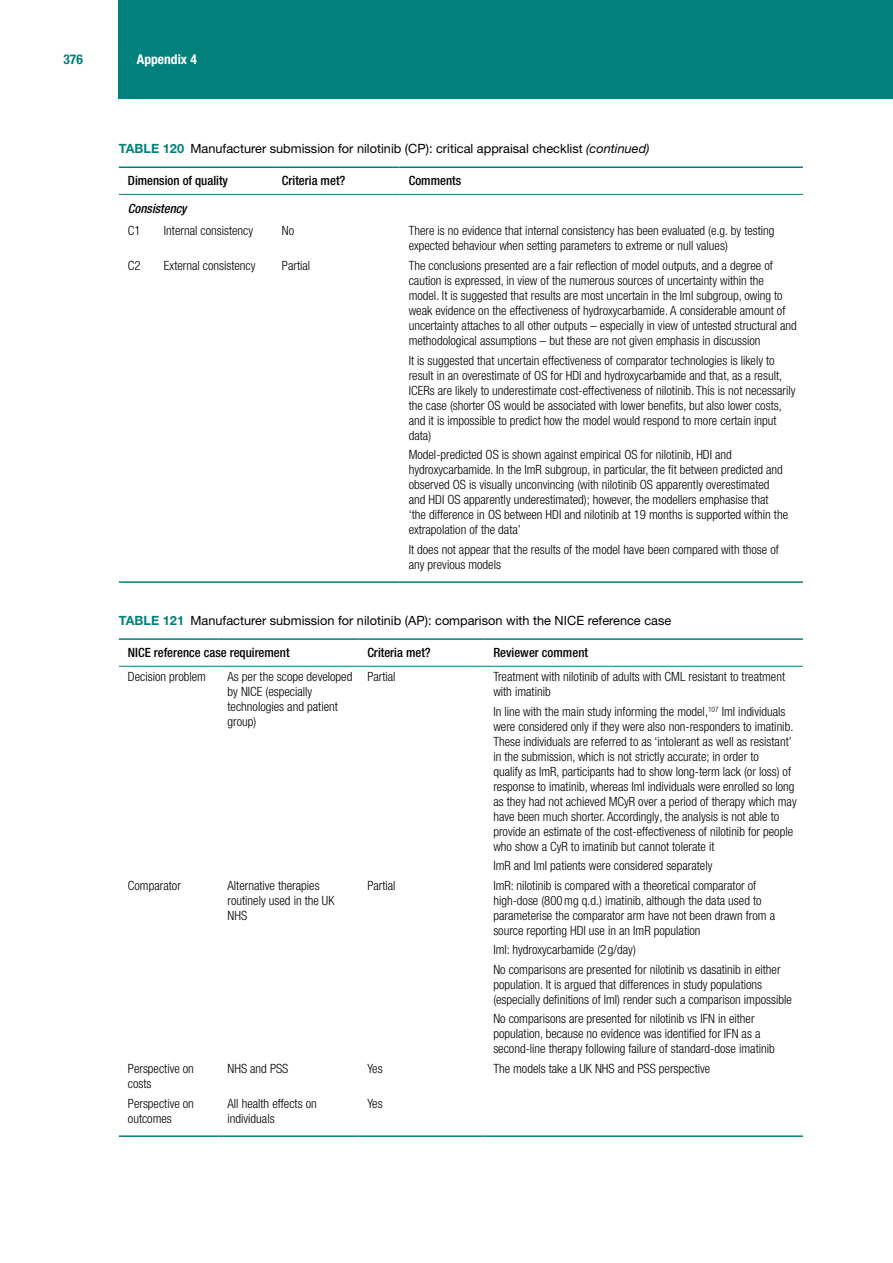
<style>
.page{position:relative;width:893px;height:1263px;background:#fff}
.page>*{position:absolute;margin:0;border:0;box-sizing:border-box;transform-origin:0 0}
.t1{font:700 condensed 13.5px "Helvetica Neue LT Pro";color:#fff}
.t2{font:700 condensed 13.5px "Helvetica Neue LT Pro";color:#00817b}
.t3{font:300 condensed 12.75px/15px "Helvetica Neue LT Pro";color:#000}
.t4{font:12.75px "Helvetica Neue LT Pro";color:#000}
.t5{font:500 condensed 12.75px "Helvetica Neue LT Pro";color:#000}
.t6{font:italic 500 condensed 12.75px "Helvetica Neue LT Pro";color:#000}
.s1{font-weight:700;color:#00817b}
.s2{font-style:italic}
</style>
<div class="page">
<div style="left:119px;top:0;width:774px;height:99px;background:#00817b"></div>
<hr style="left:119px;top:581px;width:36px;height:2px;background:#00817b">
<hr style="left:155px;top:581px;width:118px;height:2px;background:#00817b">
<hr style="left:273px;top:581px;width:127px;height:2px;background:#00817b">
<hr style="left:400px;top:581px;width:403px;height:2px;background:#00817b">
<hr style="left:119px;top:167px;width:36px;height:1px;background:#00817b">
<hr style="left:155px;top:167px;width:118px;height:1px;background:#00817b">
<hr style="left:273px;top:167px;width:127px;height:1px;background:#00817b">
<hr style="left:400px;top:167px;width:403px;height:1px;background:#00817b">
<hr style="left:119px;top:194px;width:36px;height:1px;background:#00817b">
<hr style="left:155px;top:194px;width:118px;height:1px;background:#00817b">
<hr style="left:273px;top:194px;width:127px;height:1px;background:#00817b">
<hr style="left:400px;top:194px;width:403px;height:1px;background:#00817b">
<hr style="left:119px;top:638px;width:100px;height:2px;background:#00817b">
<hr style="left:219px;top:638px;width:139px;height:2px;background:#00817b">
<hr style="left:358px;top:638px;width:126px;height:2px;background:#00817b">
<hr style="left:484px;top:638px;width:319px;height:2px;background:#00817b">
<hr style="left:119px;top:666px;width:100px;height:1px;background:#00817b">
<hr style="left:219px;top:666px;width:139px;height:1px;background:#00817b">
<hr style="left:358px;top:666px;width:126px;height:1px;background:#00817b">
<hr style="left:484px;top:666px;width:319px;height:1px;background:#00817b">
<hr style="left:119px;top:1135px;width:100px;height:2px;background:#00817b">
<hr style="left:219px;top:1135px;width:139px;height:2px;background:#00817b">
<hr style="left:358px;top:1135px;width:126px;height:2px;background:#00817b">
<hr style="left:484px;top:1135px;width:319px;height:2px;background:#00817b">
<p class="t2" style="left:63px;top:51px;width:21px">376</p>
<p class="t1" style="left:137px;top:51px;width:61px">Appendix 4</p>
<p class="t4" style="left:119px;top:141px;width:532px"><span class="s1">TABLE 120</span> Manufacturer submission for nilotinib (CP): critical appraisal checklist <span class="s2">(continued)</span></p>
<p class="t5" style="left:128px;top:173px;width:102px">Dimension of quality</p>
<p class="t5" style="left:282px;top:173px;width:65px">Criteria met?</p>
<p class="t5" style="left:409px;top:173px;width:54px">Comments</p>
<p class="t6" style="left:128px;top:201px;width:60px">Consistency</p>
<p class="t3" style="left:128px;top:223px;width:14px">C1</p>
<p class="t3" style="left:164px;top:223px;width:91px">Internal consistency</p>
<p class="t3" style="left:282px;top:223px;width:14px">No</p>
<p class="t3" style="left:409px;top:223px;width:367px">There is no evidence that internal consistency has been evaluated (e.g. by testing expected behaviour when setting parameters to extreme or null values)</p>
<p class="t3" style="left:128px;top:258px;width:14px">C2</p>
<p class="t3" style="left:164px;top:258px;width:93px">External consistency</p>
<p class="t3" style="left:282px;top:258px;width:30px">Partial</p>
<p class="t3" style="left:409px;top:258px;width:390px">The conclusions presented are a fair reflection of model outputs, and a degree of caution is expressed, in view of the numerous sources of uncertainty within the model. It is suggested that results are most uncertain in the ImI subgroup, owing to weak evidence on the effectiveness of hydroxycarbamide. A considerable amount of uncertainty attaches to all other outputs – especially in view of untested structural and methodological assumptions – but these are not given emphasis in discussion</p>
<p class="t3" style="left:409px;top:352px;width:388px">It is suggested that uncertain effectiveness of comparator technologies is likely to result in an overestimate of OS for HDI and hydroxycarbamide and that, as a result, ICERs are likely to underestimate cost-effectiveness of nilotinib. This is not necessarily the case (shorter OS would be associated with lower benefits, but also lower costs, and it is impossible to predict how the model would respond to more certain input data)</p>
<p class="t3" style="left:409px;top:447px;width:381px">Model-predicted OS is shown against empirical OS for nilotinib, HDI and hydroxycarbamide. In the ImR subgroup, in particular, the fit between predicted and observed OS is visually unconvincing (with nilotinib OS apparently overestimated and HDI OS apparently underestimated); however, the modellers emphasise that ‘the difference in OS between HDI and nilotinib at 19 months is supported within the extrapolation of the data’</p>
<p class="t3" style="left:409px;top:541px;width:372px">It does not appear that the results of the model have been compared with those of any previous models</p>
<p class="t4" style="left:119px;top:612px;width:554px"><span class="s1">TABLE 121</span> Manufacturer submission for nilotinib (AP): comparison with the NICE reference case</p>
<p class="t5" style="left:128px;top:645px;width:163px">NICE reference case requirement</p>
<p class="t5" style="left:367px;top:645px;width:65px">Criteria met?</p>
<p class="t5" style="left:493px;top:645px;width:96px">Reviewer comment</p>
<p class="t3" style="left:128px;top:669px;width:80px">Decision problem</p>
<p class="t3" style="left:228px;top:669px;width:126px">As per the scope developed by NICE (especially technologies and patient group)</p>
<p class="t3" style="left:367px;top:669px;width:30px">Partial</p>
<p class="t3" style="left:493px;top:669px;width:293px">Treatment with nilotinib of adults with CML resistant to treatment with imatinib</p>
<p class="t3" style="left:493px;top:704px;width:305px">In line with the main study informing the model,<sup>107</sup> ImI individuals were considered only if they were also non-responders to imatinib.<br>These individuals are referred to as ‘intolerant as well as resistant’ in the submission, which is not strictly accurate; in order to<br>qualify as ImR, participants had to show long-term lack (or loss) of response to imatinib, whereas ImI individuals were enrolled so long as they had not achieved MCyR over a period of therapy which may have been much shorter. Accordingly, the analysis is not able to provide an estimate of the cost-effectiveness of nilotinib for people who show a CyR to imatinib but cannot tolerate it</p>
<p class="t3" style="left:493px;top:858px;width:221px">ImR and ImI patients were considered separately</p>
<p class="t3" style="left:128px;top:878px;width:54px">Comparator</p>
<p class="t3" style="left:228px;top:878px;width:108px">Alternative therapies routinely used in the UK<br>NHS</p>
<p class="t3" style="left:367px;top:878px;width:30px">Partial</p>
<p class="t3" style="left:493px;top:878px;width:283px">ImR: nilotinib is compared with a theoretical comparator of high-dose (800mg q.d.) imatinib, although the data used to parameterise the comparator arm have not been drawn from a source reporting HDI use in an ImR population</p>
<p class="t3" style="left:493px;top:940px;width:289px;line-height:19.5px">ImI: hydroxycarbamide (2 g/day)<br>No comparisons are presented for nilotinib vs dasatinib in either</p>
<p class="t3" style="left:493px;top:977px;width:300px">population. It is argued that differences in study populations (especially definitions of ImI) render such a comparison impossible</p>
<p class="t3" style="left:493px;top:1011px;width:283px">No comparisons are presented for nilotinib vs IFN in either population, because no evidence was identified for IFN as a second-line therapy following failure of standard-dose imatinib</p>
<p class="t3" style="left:128px;top:1061px;width:68px">Perspective on costs</p>
<p class="t3" style="left:228px;top:1061px;width:62px">NHS and PSS</p>
<p class="t3" style="left:367px;top:1061px;width:17px">Yes</p>
<p class="t3" style="left:493px;top:1061px;width:219px">The models take a UK NHS and PSS perspective</p>
<p class="t3" style="left:128px;top:1095px;width:68px">Perspective on outcomes</p>
<p class="t3" style="left:228px;top:1095px;width:91px">All health effects on individuals</p>
<p class="t3" style="left:367px;top:1095px;width:17px">Yes</p>
</div>
